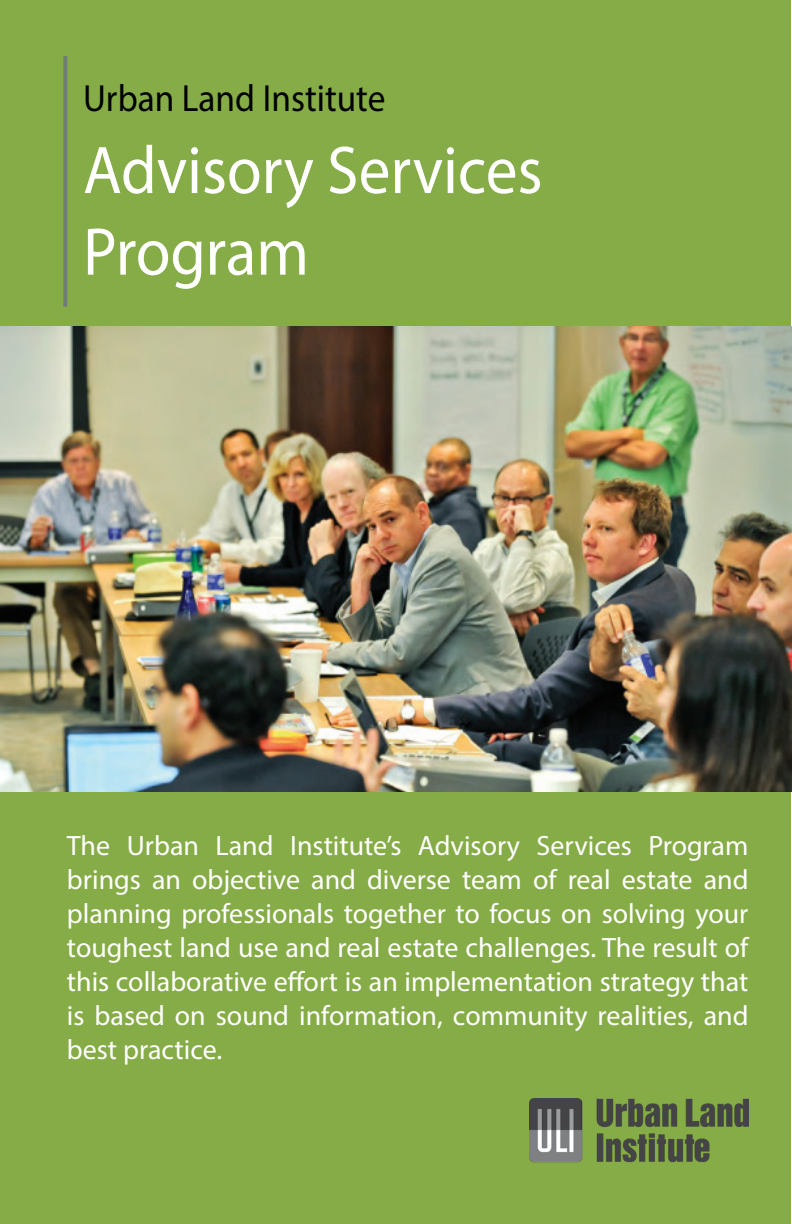
<style>
.page{position:relative;width:792px;height:1224px;background:#fff}
.page>*{position:absolute;margin:0;border:0;box-sizing:border-box;transform-origin:0 0}
.t1{font:68px/81.6px "Myriad Pro";color:#fff;scale:.93 1}
.t2{font:38px "Myriad Pro";color:#000;scale:.93 1}
.t3{font:28px/34px "Myriad Pro";color:#fff;text-align:justify}
</style>
<div class="page">
<div style="left:0;top:0;width:791px;height:1224px;background:#86ac47"></div>
<img style="left:0;top:327px;width:792px;height:465px">
<svg style="left:63px;top:56px;width:4px;height:251px"></svg>
<img style="left:530px;top:1099px;width:218px;height:64px">
<p class="t2" style="left:83px;top:75px;width:327px">Urban Land Institute</p>
<p class="t1" style="left:83px;top:128px;width:496px">Advisory Services<br>Program</p>
<p class="t3" style="left:67px;top:828px;width:683px">The Urban Land Institute’s Advisory Services Program brings an objective and diverse team of real estate and planning professionals together to focus on solving your toughest land use and real estate challenges. The result of this collaborative effort is an implementation strategy that is based on sound information, community realities, and best practice.</p>
</div>
